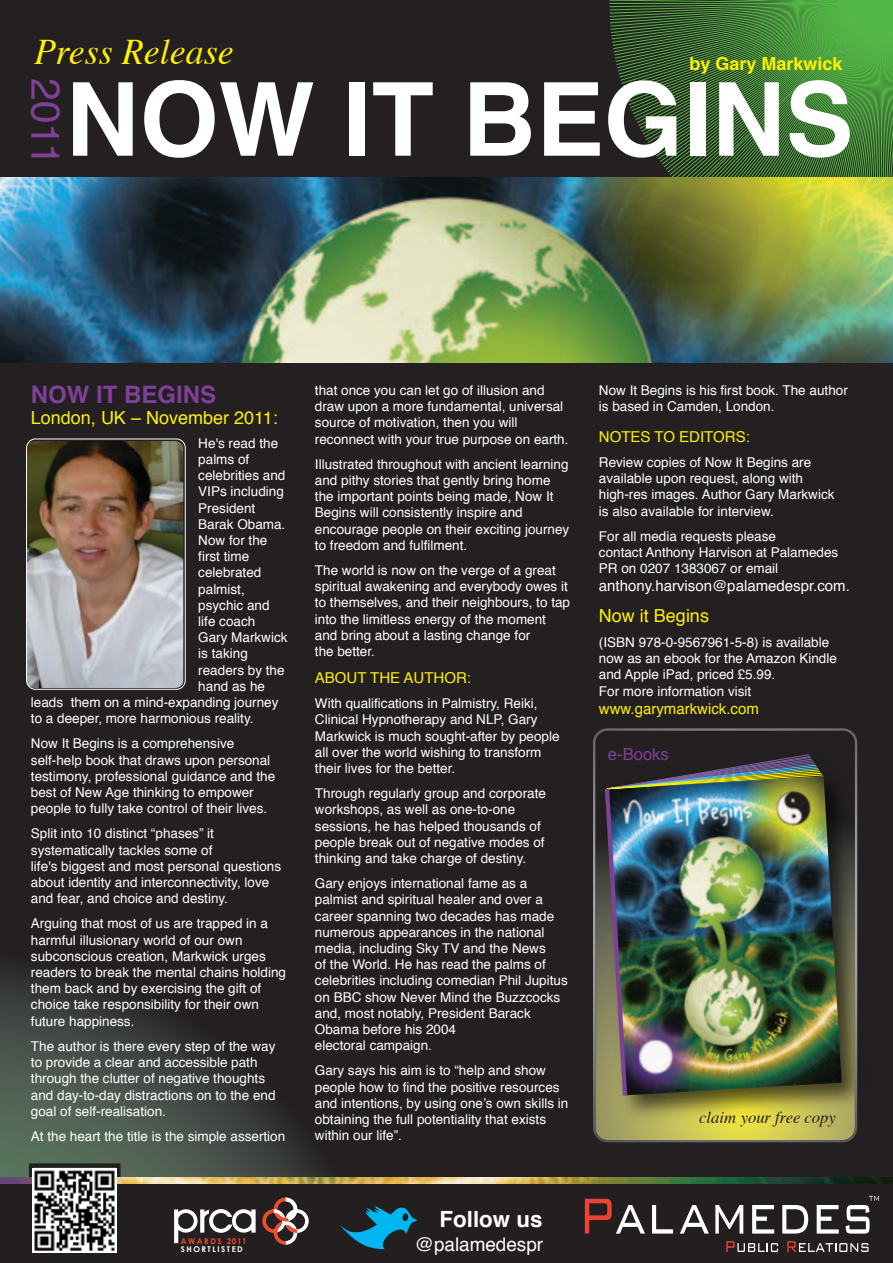
<style>
.page{position:relative;width:893px;height:1263px;background:#fff}
.page>*{position:absolute;margin:0;border:0;box-sizing:border-box;transform-origin:0 0}
.t1{font:700 102px "Helvetica";color:#fff}
.t2{font:40.5px "Helvetica";color:#7f4098}
.t3{font:italic 36px "Times";color:#fff200}
.t4{font:700 24px "Helvetica";color:#7f4098}
.t5{font:700 22.35px "Helvetica";color:#fff}
.t6{font:18.9px "Helvetica";color:#fff}
.t7{font:18px "Helvetica";color:#fff200}
.t8{font:700 18px "Helvetica";color:#fff200}
.t9{font:italic 16.65px "Times";color:#231f20}
.t10{font:16.65px "Helvetica";color:#7f4098}
.t11{font:15px "Helvetica";color:#fff200}
.t12{font:15px "Helvetica";color:#fff}
.t13{font:13.5px/16.2px "Helvetica";color:#fff}
.t14{font:700 7.95px "Century Gothic";letter-spacing:.19em;color:#fff}
.t15{font:700 7.95px "Century Gothic";letter-spacing:.19em;color:#f04c2a}
</style>
<div class="page">
<div style="left:0;top:0;width:893px;height:1177px;background:#242021"></div>
<svg style="left:609px;top:0;width:284px;height:177px;background:#3d6f34"></svg>
<img style="left:0;top:177px;width:893px;height:186px">
<div style="left:29px;top:1163px;width:92px;height:93px;border:4px solid #231f20"></div>
<img style="left:0;top:1177px;width:893px;height:8px">
<div style="left:0;top:1185px;width:893px;height:78px;background:#231f20"></div>
<img style="left:33px;top:1168px;width:84px;height:85px">
<svg style="left:340px;top:1206px;width:77px;height:44px"></svg>
<svg style="left:585px;top:1199px;width:60px;height:34px"></svg>
<svg style="left:652px;top:1205px;width:21px;height:28px"></svg>
<svg style="left:680px;top:1205px;width:29px;height:28px"></svg>
<svg style="left:715px;top:1205px;width:28px;height:28px"></svg>
<svg style="left:752px;top:1205px;width:22px;height:28px"></svg>
<svg style="left:782px;top:1205px;width:26px;height:28px"></svg>
<svg style="left:817px;top:1205px;width:22px;height:28px"></svg>
<svg style="left:726px;top:1241px;width:52px;height:11px"></svg>
<svg style="left:787px;top:1241px;width:81px;height:11px"></svg>
<svg style="left:846px;top:1196px;width:33px;height:37px"></svg>
<svg style="left:174px;top:1209px;width:82px;height:34px"></svg>
<svg style="left:262px;top:1197px;width:47px;height:48px"></svg>
<div style="left:857px;top:742px;width:18px;height:386px;background:#242021"></div>
<img style="left:593px;top:728px;width:264px;height:414px">
<img style="left:27px;top:441px;width:156px;height:247px">
<div style="left:26px;top:439px;width:159px;height:250px;border:1px solid #fff;border-radius:9px"></div>
<h3 class="t3" style="left:34px;top:21px;width:201px">Press Release</h3>
<h2 class="t2" style="left:77px;top:78px;width:89px;rotate:90deg">2011</h2>
<h3 class="t8" style="left:689px;top:49px;width:155px">by Gary Markwick</h3>
<h1 class="t1" style="left:66px;top:37px;width:789px">NOW IT BEGINS</h1>
<h3 class="t4" style="left:31px;top:375px;width:187px">NOW IT BEGINS</h3>
<h3 class="t7" style="left:31px;top:404px;width:248px">London, UK – November 2011:</h3>
<p class="t13" style="left:198px;top:435px;width:81px">He's read the</p>
<p class="t13" style="left:198px;top:452px;width:53px">palms of</p>
<p class="t13" style="left:198px;top:468px;width:89px">celebrities and</p>
<p class="t13" style="left:198px;top:484px;width:87px">VIPs including</p>
<p class="t13" style="left:198px;top:500px;width:59px">President</p>
<p class="t13" style="left:198px;top:516px;width:89px">Barak Obama.</p>
<p class="t13" style="left:198px;top:533px;width:71px">Now for the</p>
<p class="t13" style="left:198px;top:549px;width:53px">first time</p>
<p class="t13" style="left:198px;top:565px;width:65px">celebrated</p>
<p class="t13" style="left:198px;top:581px;width:48px">palmist,</p>
<p class="t13" style="left:198px;top:597px;width:73px">psychic and</p>
<p class="t13" style="left:198px;top:614px;width:59px">life coach</p>
<p class="t13" style="left:198px;top:630px;width:91px">Gary Markwick</p>
<p class="t13" style="left:198px;top:646px;width:51px">is taking</p>
<p class="t13" style="left:198px;top:662px;width:88px">readers by the</p>
<p class="t13" style="left:198px;top:678px;width:68px">hand as he</p>
<p class="t13" style="left:31px;top:695px;width:249px">leads them on a mind-expanding journey</p>
<p class="t13" style="left:31px;top:711px;width:224px">to a deeper, more harmonious reality.</p>
<p class="t13" style="left:31px;top:736px;width:246px">Now It Begins is a comprehensive self-help book that draws upon personal testimony, professional guidance and the best of New Age thinking to empower people to fully take control of their lives.</p>
<p class="t13" style="left:31px;top:826px;width:252px">Split into 10 distinct “phases” it systematically tackles some of<br>life's biggest and most personal questions about identity and interconnectivity, love and fear, and choice and destiny.</p>
<p class="t13" style="left:31px;top:916px;width:257px">Arguing that most of us are trapped in a harmful illusionary world of our own subconscious creation, Markwick urges readers to break the mental chains holding them back and by exercising the gift of choice take responsibility for their own future happiness.</p>
<p class="t13" style="left:31px;top:1038px;width:246px">The author is there every step of the way to provide a clear and accessible path through the clutter of negative thoughts and day-to-day distractions on to the end goal of self-realisation.</p>
<p class="t13" style="left:31px;top:1128px;width:256px">At the heart the title is the simple assertion</p>
<p class="t15" style="left:181px;top:1236px;width:67px">AWARDS 2011</p>
<p class="t14" style="left:181px;top:1244px;width:64px">SHORTLISTED</p>
<p class="t13" style="left:315px;top:382px;width:255px">that once you can let go of illusion and draw upon a more fundamental, universal source of motivation, then you will reconnect with your true purpose on earth.</p>
<p class="t13" style="left:315px;top:456px;width:256px">Illustrated throughout with ancient learning and pithy stories that gently bring home the important points being made, Now It Begins will consistently inspire and encourage people on their exciting journey to freedom and fulfilment.</p>
<p class="t13" style="left:315px;top:563px;width:257px">The world is now on the verge of a great spiritual awakening and everybody owes it to themselves, and their neighbours, to tap into the limitless energy of the moment and bring about a lasting change for<br>the better.</p>
<p class="t11" style="left:315px;top:666px;width:158px">ABOUT THE AUTHOR:</p>
<p class="t13" style="left:315px;top:696px;width:246px">With qualifications in Palmistry, Reiki, Clinical Hypnotherapy and NLP, Gary Markwick is much sought-after by people all over the world wishing to transform their lives for the better.</p>
<p class="t13" style="left:315px;top:786px;width:233px">Through regularly group and corporate workshops, as well as one-to-one sessions, he has helped thousands of people break out of negative modes of thinking and take charge of destiny.</p>
<p class="t13" style="left:315px;top:876px;width:254px">Gary enjoys international fame as a palmist and spiritual healer and over a career spanning two decades has made numerous appearances in the national media, including Sky TV and the News<br>of the World. He has read the palms of celebrities including comedian Phil Jupitus on BBC show Never Mind the Buzzcocks and, most notably, President Barack Obama before his 2004<br>electoral campaign.</p>
<p class="t13" style="left:315px;top:1063px;width:255px">Gary says his aim is to “help and show people how to find the positive resources and intentions, by using one’s own skills in obtaining the full potentiality that exists within our life”.</p>
<h3 class="t5" style="left:440px;top:1201px;width:104px">Follow us</h3>
<h3 class="t6" style="left:415px;top:1230px;width:130px">@palamedespr</h3>
<p class="t13" style="left:599px;top:382px;width:250px">Now It Begins is his first book. The author is based in Camden, London.</p>
<p class="t11" style="left:599px;top:425px;width:152px">NOTES TO EDITORS:</p>
<p class="t13" style="left:599px;top:454px;width:237px">Review copies of Now It Begins are available upon request, along with high-res images. Author Gary Markwick is also available for interview.</p>
<p class="t13" style="left:599px;top:528px;width:241px">For all media requests please<br>contact Anthony Harvison at Palamedes<br>PR on 0207 1383067 or email</p>
<p class="t12" style="left:599px;top:574px;width:252px">anthony.harvison@palamedespr.com.</p>
<h3 class="t7" style="left:599px;top:602px;width:112px">Now it Begins</h3>
<p class="t13" style="left:599px;top:634px;width:239px">(ISBN 978-0-9567961-5-8) is available now as an ebook for the Amazon Kindle and Apple iPad, priced £5.99.<br>For more information visit</p>
<p class="t11" style="left:599px;top:697px;width:162px">www.garymarkwick.com</p>
<p class="t10" style="left:608px;top:741px;width:62px">e-Books</p>
<p class="t9" style="left:699px;top:1103px;width:138px">claim your free copy</p>
</div>
